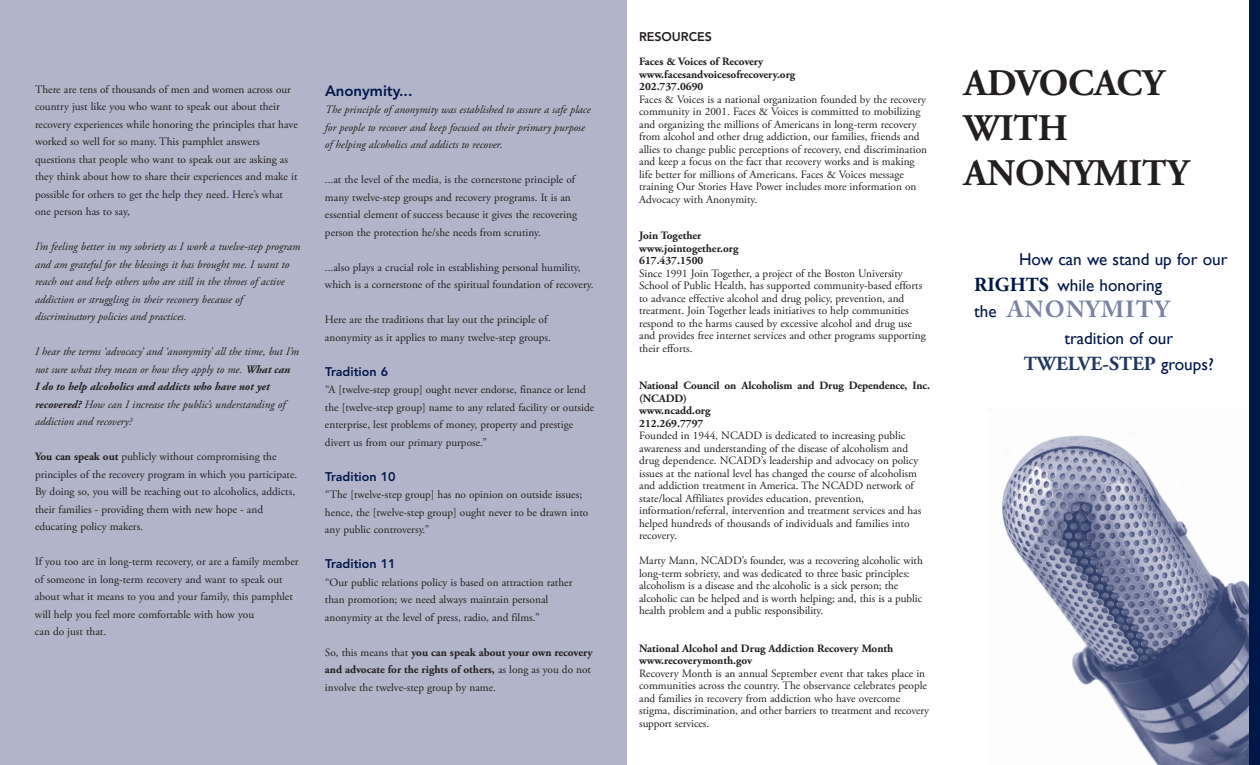
<style>
.page{position:relative;width:1260px;height:765px;background:#fff}
.page>*{position:absolute;margin:0;border:0;box-sizing:border-box;transform-origin:0 0}
.t1{font:700 37.5px/45px "Adobe Garamond Pro";color:#231f20}
.t2{font:700 23.12px "Adobe Caslon Pro";letter-spacing:.05em;color:#7b82a2}
.t3{font:700 20px "Adobe Garamond Pro";color:#243761}
.t4{font:17.12px/26.2px "Gill Sans";color:#001748}
.t5{font:800 15px "Avenir LT Std";color:#001748}
.t6{font:800 12.5px "Avenir LT Std";color:#001748}
.t7{font:800 12.5px "Avenir LT Std";letter-spacing:-.005em;color:#231f20}
.t8{font:11.25px/12.5px "Adobe Garamond Pro";color:#231f20}
.t9{font:italic 11.25px/17.5px "Adobe Garamond Pro";color:#231f20}
.t10{font:700 11.25px/12.5px "Adobe Garamond Pro";color:#231f20}
.s1{font-weight:700}
.s2{font-family:"Adobe Garamond Pro";font-weight:700;font-size:20px}
.s3{font-family:"Gill Sans";font-weight:400;font-size:17.12px;color:#001748}
</style>
<div class="page">
<img style="left:1001px;top:435px;width:248px;height:330px">
<div style="left:0;top:0;width:626px;height:765px;background:#b2b5ca"></div>
<div style="left:1249px;top:0;width:11px;height:765px;background:#001748"></div>
<p class="t8" style="left:35px;top:81px;width:264px;line-height:17.5px">There are tens of thousands of men and women across our country just like you who want to speak out about their recovery experiences while honoring the principles that have worked so well for so many. This pamphlet answers questions that people who want to speak out are asking as they think about how to share their experiences and make it possible for others to get the help they need. Here’s what one person has to say,</p>
<p class="t9" style="left:35px;top:239px;width:267px">I’m feeling better in my sobriety as I work a twelve-step program and am grateful for the blessings it has brought me. I want to reach out and help others who are still in the throes of active addiction or struggling in their recovery because of discriminatory policies and practices.</p>
<p class="t9" style="left:35px;top:344px;width:265px">I hear the terms ‘advocacy’ and ‘anonymity’ all the time, but I’m not sure what they mean or how they apply to me. <span class="s1">What can<br>I do to help alcoholics and addicts who have not yet recovered?</span> How can I increase the public’s understanding of addiction and recovery?</p>
<p class="t8" style="left:35px;top:449px;width:264px;line-height:17.5px"><span class="s1">You can speak out</span> publicly without compromising the principles of the recovery program in which you participate.<br>By doing so, you will be reaching out to alcoholics, addicts, their families - providing them with new hope - and educating policy makers.</p>
<p class="t8" style="left:35px;top:554px;width:265px;line-height:17.5px">If you too are in long-term recovery, or are a family member of someone in long-term recovery and want to speak out about what it means to you and your family, this pamphlet will help you feel more comfortable with how you<br>can do just that.</p>
<h3 class="t5" style="left:325px;top:84px;width:89px">Anonymity...</h3>
<p class="t9" style="left:325px;top:102px;width:267px">The principle of anonymity was established to assure a safe place for people to recover and keep focused on their primary purpose of helping alcoholics and addicts to recover.</p>
<p class="t8" style="left:325px;top:172px;width:254px;line-height:17.5px">...at the level of the media, is the cornerstone principle of many twelve-step groups and recovery programs. It is an essential element of success because it gives the recovering person the protection he/she needs from scrutiny.</p>
<p class="t8" style="left:325px;top:259px;width:270px;line-height:17.5px">...also plays a crucial role in establishing personal humility, which is a cornerstone of the spiritual foundation of recovery.</p>
<p class="t8" style="left:325px;top:312px;width:228px;line-height:17.5px">Here are the traditions that lay out the principle of anonymity as it applies to many twelve-step groups.</p>
<p class="t6" style="left:325px;top:366px;width:65px">Tradition 6</p>
<p class="t8" style="left:325px;top:382px;width:271px;line-height:17.5px">“A [twelve-step group] ought never endorse, finance or lend the [twelve-step group] name to any related facility or outside enterprise, lest problems of money, property and prestige divert us from our primary purpose.”</p>
<p class="t6" style="left:325px;top:471px;width:72px">Tradition 10</p>
<p class="t8" style="left:325px;top:487px;width:265px;line-height:17.5px">“The [twelve-step group] has no opinion on outside issues; hence, the [twelve-step group] ought never to be drawn into any public controversy.”</p>
<p class="t6" style="left:325px;top:559px;width:72px">Tradition 11</p>
<p class="t8" style="left:325px;top:574px;width:249px;line-height:17.5px">“Our public relations policy is based on attraction rather than promotion; we need always maintain personal anonymity at the level of press, radio, and films.”</p>
<p class="t8" style="left:325px;top:644px;width:269px;line-height:17.5px">So, this means that <span class="s1">you can speak about your own recovery and advocate for the rights of others,</span> as long as you do not involve the twelve-step group by name.</p>
<p class="t7" style="left:639px;top:31px;width:74px">RESOURCES</p>
<p class="t10" style="left:639px;top:56px;width:158px">Faces &amp; Voices of Recovery www.facesandvoicesofrecovery.org<br>202.737.0690</p>
<p class="t8" style="left:639px;top:94px;width:289px">Faces &amp; Voices is a national organization founded by the recovery community in 2001. Faces &amp; Voices is committed to mobilizing and organizing the millions of Americans in long-term recovery from alcohol and other drug addiction, our families, friends and allies to change public perceptions of recovery, end discrimination and keep a focus on the fact that recovery works and is making life better for millions of Americans. Faces &amp; Voices message training Our Stories Have Power includes more information on Advocacy with Anonymity.</p>
<p class="t10" style="left:639px;top:230px;width:101px">Join Together www.jointogether.org<br>617.437.1500</p>
<p class="t8" style="left:639px;top:268px;width:288px">Since 1991 Join Together, a project of the Boston University School of Public Health, has supported community-based efforts to advance effective alcohol and drug policy, prevention, and treatment. Join Together leads initiatives to help communities respond to the harms caused by excessive alcohol and drug use and provides free internet services and other programs supporting their efforts.</p>
<p class="t10" style="left:639px;top:380px;width:292px">National Council on Alcoholism and Drug Dependence, Inc. (NCADD)<br>www.ncadd.org<br>212.269.7797</p>
<p class="t8" style="left:639px;top:430px;width:284px">Founded in 1944, NCADD is dedicated to increasing public awareness and understanding of the disease of alcoholism and drug dependence. NCADD’s leadership and advocacy on policy issues at the national level has changed the course of alcoholism and addiction treatment in America. The NCADD network of state/local Affiliates provides education, prevention, information/referral, intervention and treatment services and has helped hundreds of thousands of individuals and families into recovery.</p>
<p class="t8" style="left:639px;top:555px;width:285px">Marty Mann, NCADD’s founder, was a recovering alcoholic with long-term sobriety, and was dedicated to three basic principles: alcoholism is a disease and the alcoholic is a sick person; the alcoholic can be helped and is worth helping; and, this is a public health problem and a public responsibility.</p>
<p class="t10" style="left:639px;top:643px;width:256px">National Alcohol and Drug Addiction Recovery Month www.recoverymonth.gov</p>
<p class="t8" style="left:639px;top:668px;width:292px">Recovery Month is an annual September event that takes place in communities across the country. The observance celebrates people and families in recovery from addiction who have overcome stigma, discrimination, and other barriers to treatment and recovery support services.</p>
<h1 class="t1" style="left:964px;top:64px;width:226px">ADVOCACY<br>WITH<br>ANONYMITY</h1>
<h3 class="t4" style="left:974px;top:246px;width:255px;text-indent:45px">How can we stand up for our<br><span class="s2">RIGHTS</span> while honoring</h3>
<h2 class="t2" style="left:974px;top:300px;width:197px"><span class="s3">the</span> ANONYMITY</h2>
<h3 class="t4" style="left:1064px;top:325px;width:110px">tradition of our</h3>
<h3 class="t3" style="left:1024px;top:356px;width:191px">TWELVE-STEP <span class="s3">groups?</span></h3>
</div>
